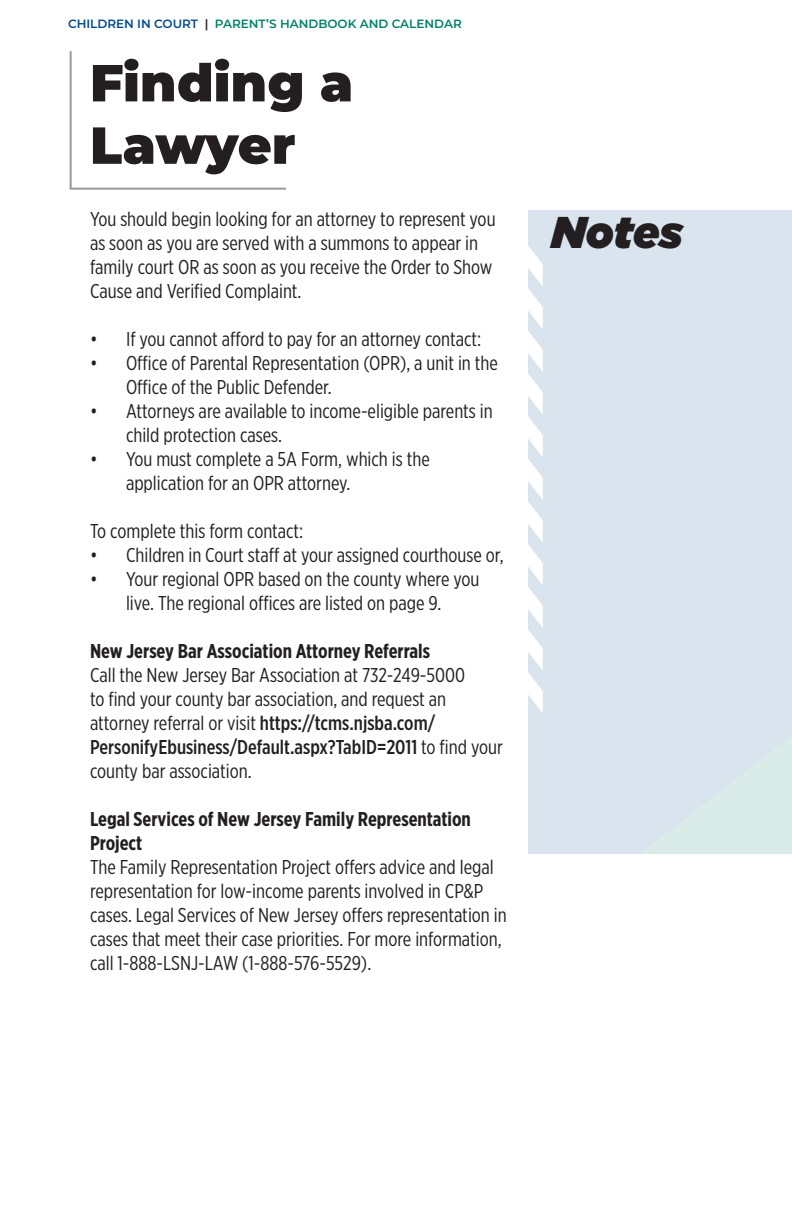
<style>
.page{position:relative;width:792px;height:1224px;background:#fff}
.page>*{position:absolute;margin:0;border:0;box-sizing:border-box;transform-origin:0 0}
.t1{font:900 52px "Montserrat";color:#231f20}
.t2{font:italic 900 44.4px "Gotham";letter-spacing:-.005em;color:#231f20}
.t3{font:20px/24px "Gotham X Narrow";color:#231f20}
.t4{font:700 20px/24px "Gotham X Narrow";color:#231f20}
.t5{font:600 12px "Montserrat";color:#008266}
.s1{color:#004a8f}
.s2{color:#231f20}
.s3{font-weight:500}
</style>
<div class="page">
<div style="left:529px;top:210px;width:263px;height:643px;background:#d9e4ee"></div>
<svg style="left:528px;top:230px;width:15px;height:483px"></svg>
<hr style="left:70px;top:51px;width:2px;height:138px;background:#999">
<hr style="left:70px;top:188px;width:216px;height:2px;background:#999">
<p class="t5" style="left:68px;top:16px;width:395px"><span class="s1">CHILDREN IN COURT</span> <span class="s2">|</span> PARENT’S HANDBOOK AND CALENDAR</p>
<p class="t1" style="left:90px;top:44px;width:265px">Finding a</p>
<p class="t1" style="left:90px;top:106px;width:207px">Lawyer</p>
<p class="t3" style="left:90px;top:207px;width:407px">You should begin looking for an attorney to represent you as soon as you are served with a summons to appear in family court OR as soon as you receive the Order to Show Cause and Verified Complaint.</p>
<p class="t3" style="left:90px;top:327px;width:393px">• If you cannot afford to pay for an attorney contact:</p>
<p class="t3" style="left:126px;top:351px;width:373px;text-indent:-36px">• Office of Parental Representation (OPR), a unit in the<br>Office of the Public Defender.</p>
<p class="t3" style="left:126px;top:399px;width:368px;text-indent:-36px">• Attorneys are available to income-eligible parents in child protection cases.</p>
<p class="t3" style="left:126px;top:447px;width:305px;text-indent:-36px">• You must complete a 5A Form, which is the application for an OPR attorney.</p>
<p class="t3" style="left:90px;top:519px;width:215px">To complete this form contact:</p>
<p class="t3" style="left:90px;top:543px;width:415px">• Children in Court staff at your assigned courthouse or,</p>
<p class="t3" style="left:90px;top:567px;width:391px;text-align:center">• Your regional OPR based on the county where you live. The regional offices are listed on page 9.</p>
<p class="t4" style="left:90px;top:639px;width:342px">New Jersey Bar Association Attorney Referrals</p>
<p class="t3" style="left:90px;top:663px;width:414px">Call the New Jersey Bar Association at 732-249-5000<br>to find your county bar association, and request an attorney referral or visit <span class="s3">https://tcms.njsba.com/ PersonifyEbusiness/Default.aspx?TabID=2011</span> to find your county bar association.</p>
<p class="t4" style="left:90px;top:807px;width:382px">Legal Services of New Jersey Family Representation<br>Project</p>
<p class="t3" style="left:90px;top:855px;width:418px">The Family Representation Project offers advice and legal representation for low-income parents involved in CP&amp;P cases. Legal Services of New Jersey offers representation in cases that meet their case priorities. For more information, call 1-888-LSNJ-LAW (1-888-576-5529).</p>
<h2 class="t2" style="left:552px;top:207px;width:133px">Notes</h2>
</div>
